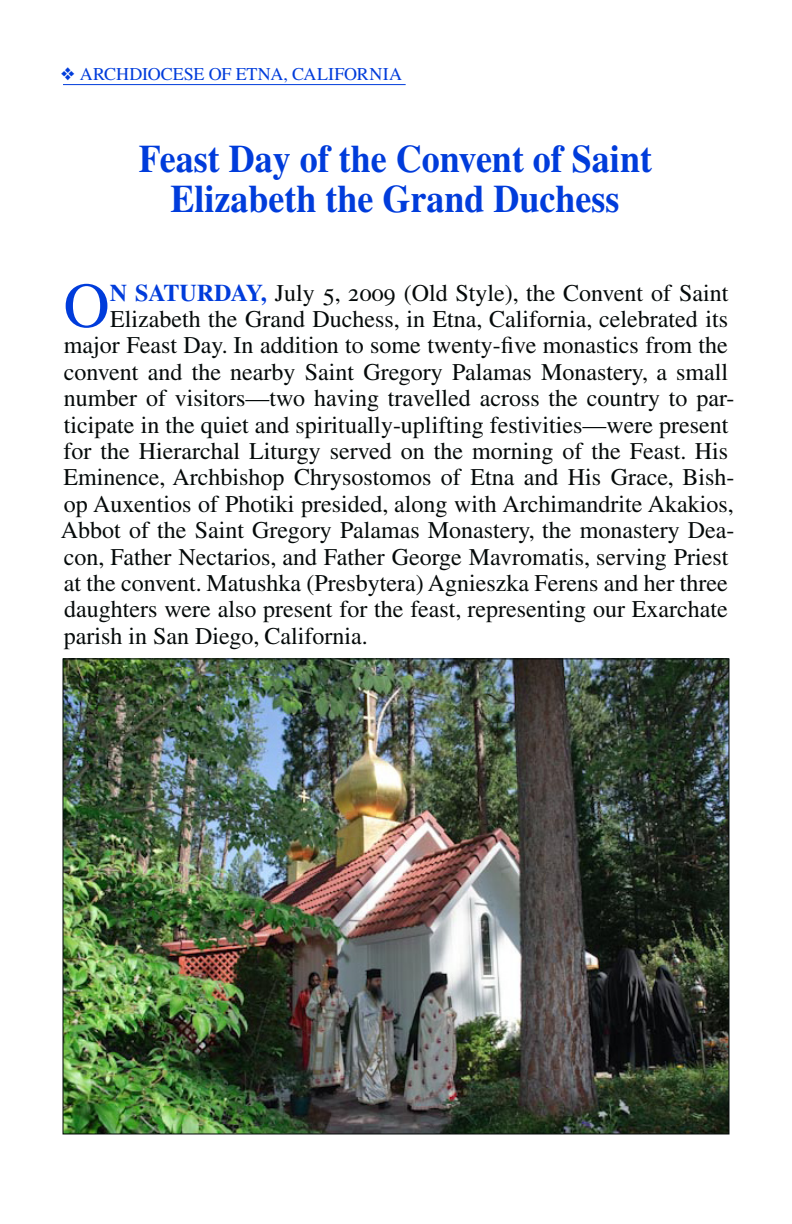
<style>
.page{position:relative;width:792px;height:1224px;background:#fff}
.page>*{position:absolute;margin:0;border:0;box-sizing:border-box;transform-origin:0 0}
.t1{font:63.8px "CTOS Times Pro";color:#003cdb}
.t2{font:700 38.8px "CTOS Times Pro";color:#003cdb;scale:.93 1}
.t3{font:24px "CTOS Times Pro";color:#050a0a}
.t4{font:18px "Times";color:#003cdb}
.s1{font-weight:700;color:#003cdb}
</style>
<div class="page">
<img style="left:64px;top:660px;width:664px;height:472px">
<hr style="left:63px;top:84px;width:343px;height:1px;background:#003cdb">
<p class="t4" style="left:80px;top:64px;width:324px">ARCHDIOCESE OF ETNA, CALIFORNIA</p>
<p class="t2" style="left:139px;top:125px;width:553px">Feast Day of the Convent of Saint</p>
<p class="t2" style="left:171px;top:164px;width:484px">Elizabeth the Grand Duchess</p>
<p class="t1" style="left:63px;top:251px;width:48px">O</p>
<p class="t3" style="left:110px;top:272px;width:620px"><span class="s1">n Saturday,</span> July 5, 2009 (Old Style), the Convent of Saint</p>
<p class="t3" style="left:110px;top:299px;width:619px">Elizabeth the Grand Duchess, in Etna, California, celebrated its</p>
<p class="t3" style="left:64px;top:325px;width:665px">major Feast Day. In addition to some twenty-five monastics from the</p>
<p class="t3" style="left:64px;top:351px;width:666px">convent and the nearby Saint Gregory Palamas Monastery, a small</p>
<p class="t3" style="left:64px;top:378px;width:672px">number of visitors—two having travelled across the country to par-</p>
<p class="t3" style="left:64px;top:404px;width:666px">ticipate in the quiet and spiritually-uplifting festivities—were present</p>
<p class="t3" style="left:64px;top:431px;width:666px">for the Hierarchal Liturgy served on the morning of the Feast. His</p>
<p class="t3" style="left:63px;top:457px;width:673px">Eminence, Archbishop Chrysostomos of Etna and His Grace, Bish-</p>
<p class="t3" style="left:64px;top:483px;width:671px">op Auxentios of Photiki presided, along with Archimandrite Akakios,</p>
<p class="t3" style="left:61px;top:510px;width:675px">Abbot of the Saint Gregory Palamas Monastery, the monastery Dea-</p>
<p class="t3" style="left:64px;top:536px;width:666px">con, Father Nectarios, and Father George Mavromatis, serving Priest</p>
<p class="t3" style="left:64px;top:563px;width:665px">at the convent. Matushka (Presbytera) Agnieszka Ferens and her three</p>
<p class="t3" style="left:64px;top:589px;width:665px">daughters were also present for the feast, representing our Exarchate</p>
<p class="t3" style="left:64px;top:615px;width:306px">parish in San Diego, California.</p>
</div>
